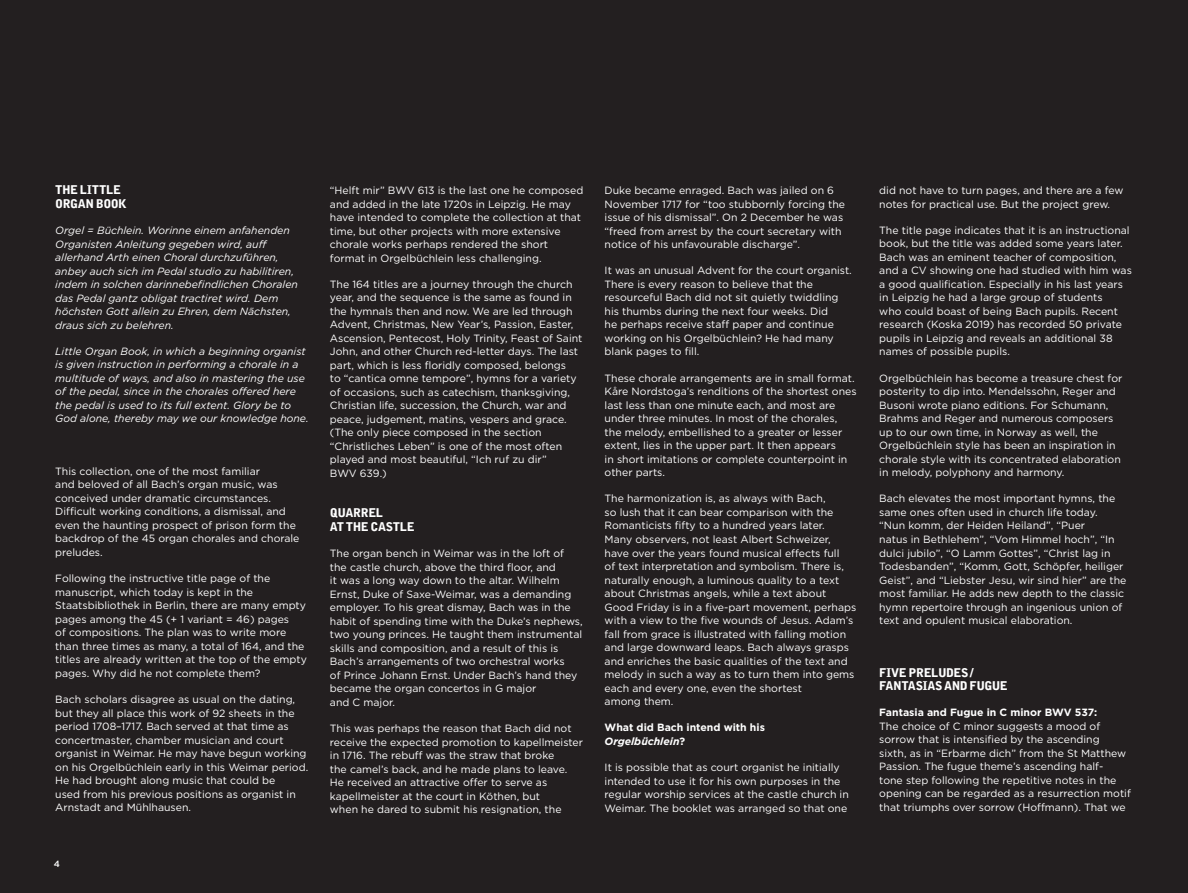
<style>
.page{position:relative;width:1188px;height:893px;background:#231f20}
.page>*{position:absolute;margin:0;border:0;box-sizing:border-box;transform-origin:0 0}
.t1{font:900 12px/13.5px "Bell Gothic";letter-spacing:-.035em;color:#fff}
.t2{font:10.5px/13.5px "Gotham";color:#fff}
.t3{font:italic 10.5px/13.5px "Gotham";color:#fff}
.t4{font:700 10.5px/13.5px "Gotham";color:#fff}
.t5{font:500 9px "Gotham";color:#fff}
.s1{font-style:italic}
.s2{font-weight:700}
</style>
<div class="page">
<p class="t1" style="left:55px;top:183px;width:73px">THE LITTLE<br>ORGAN BOOK</p>
<p class="t3" style="left:55px;top:223px;width:244px">Orgel = Büchlein. Worinne einem anfahenden Organisten Anleitung gegeben wird, auff allerhand Arth einen Choral durchzuführen, anbey auch sich im Pedal studio zu habilitiren, indem in solchen darinnebefindlichen Choralen das Pedal gantz obligat tractiret wird. Dem höchsten Gott allein zu Ehren, dem Nächsten, draus sich zu belehren.</p>
<p class="t3" style="left:55px;top:344px;width:255px">Little Organ Book, in which a beginning organist is given instruction in performing a chorale in a multitude of ways, and also in mastering the use of the pedal, since in the chorales offered here the pedal is used to its full extent. Glory be to God alone, thereby may we our knowledge hone.</p>
<p class="t2" style="left:55px;top:464px;width:246px">This collection, one of the most familiar<br>and beloved of all Bach’s organ music, was conceived under dramatic circumstances.<br>Difficult working conditions, a dismissal, and even the haunting prospect of prison form the backdrop of the 45 organ chorales and chorale preludes.</p>
<p class="t2" style="left:55px;top:571px;width:253px">Following the instructive title page of the manuscript, which today is kept in the Staatsbibliothek in Berlin, there are many empty pages among the 45 (+ 1 variant = 46) pages<br>of compositions. The plan was to write more than three times as many, a total of 164, and the titles are already written at the top of the empty pages. Why did he not complete them?</p>
<p class="t2" style="left:55px;top:692px;width:254px">Bach scholars disagree as usual on the dating, but they all place this work of 92 sheets in the period 1708–1717. Bach served at that time as concertmaster, chamber musician and court organist in Weimar. He may have begun working on his Orgelbüchlein early in this Weimar period.<br>He had brought along music that could be<br>used from his previous positions as organist in Arnstadt and Mühlhausen.</p>
<p class="t5" style="left:54px;top:858px;width:8px">4</p>
<p class="t2" style="left:330px;top:183px;width:255px">“Helft mir” BWV 613 is the last one he composed and added in the late 1720s in Leipzig. He may have intended to complete the collection at that time, but other projects with more extensive chorale works perhaps rendered the short format in Orgelbüchlein less challenging.</p>
<p class="t2" style="left:330px;top:277px;width:254px">The 164 titles are a journey through the church year, and the sequence is the same as found in the hymnals then and now. We are led through Advent, Christmas, New Year’s, Passion, Easter, Ascension, Pentecost, Holy Trinity, Feast of Saint John, and other Church red-letter days. The last part, which is less floridly composed, belongs<br>to “cantica omne tempore”, hymns for a variety of occasions, such as catechism, thanksgiving, Christian life, succession, the Church, war and peace, judgement, matins, vespers and grace. (The only piece composed in the section “Christliches Leben” is one of the most often played and most beautiful, “Ich ruf zu dir”<br>BWV 639.)</p>
<p class="t1" style="left:330px;top:506px;width:86px">QUARREL<br>AT THE CASTLE</p>
<p class="t2" style="left:330px;top:546px;width:254px">The organ bench in Weimar was in the loft of the castle church, above the third floor, and<br>it was a long way down to the altar. Wilhelm Ernst, Duke of Saxe-Weimar, was a demanding employer. To his great dismay, Bach was in the habit of spending time with the Duke’s nephews, two young princes. He taught them instrumental skills and composition, and a result of this is Bach’s arrangements of two orchestral works<br>of Prince Johann Ernst. Under Bach’s hand they became the organ concertos in G major<br>and C major.</p>
<p class="t2" style="left:330px;top:721px;width:255px">This was perhaps the reason that Bach did not receive the expected promotion to kapellmeister in 1716. The rebuff was the straw that broke<br>the camel’s back, and he made plans to leave.<br>He received an attractive offer to serve as kapellmeister at the court in Köthen, but<br>when he dared to submit his resignation, the</p>
<p class="t2" style="left:605px;top:183px;width:242px">Duke became enraged. Bach was jailed on 6<br>November 1717 for “too stubbornly forcing the issue of his dismissal”. On 2 December he was “freed from arrest by the court secretary with notice of his unfavourable discharge”.</p>
<p class="t2" style="left:605px;top:264px;width:249px">It was an unusual Advent for the court organist.<br>There is every reason to believe that the resourceful Bach did not sit quietly twiddling his thumbs during the next four weeks. Did<br>he perhaps receive staff paper and continue working on his Orgelbüchlein? He had many blank pages to fill.</p>
<p class="t2" style="left:605px;top:371px;width:254px">These chorale arrangements are in small format.<br>Kåre Nordstoga’s renditions of the shortest ones last less than one minute each, and most are under three minutes. In most of the chorales, the melody, embellished to a greater or lesser extent, lies in the upper part. It then appears<br>in short imitations or complete counterpoint in other parts.</p>
<p class="t2" style="left:605px;top:492px;width:253px">The harmonization is, as always with Bach,<br>so lush that it can bear comparison with the Romanticists fifty to a hundred years later.<br>Many observers, not least Albert Schweizer, have over the years found musical effects full<br>of text interpretation and symbolism. There is, naturally enough, a luminous quality to a text about Christmas angels, while a text about Good Friday is in a five-part movement, perhaps with a view to the five wounds of Jesus. Adam’s fall from grace is illustrated with falling motion and large downward leaps. Bach always grasps and enriches the basic qualities of the text and melody in such a way as to turn them into gems each and every one, even the shortest<br>among them.</p>
<p class="t4" style="left:605px;top:720px;width:162px">What did Bach intend with his<br><span class="s1">Orgelbüchlein</span>?</p>
<p class="t2" style="left:605px;top:760px;width:246px">It is possible that as court organist he initially intended to use it for his own purposes in the regular worship services at the castle church in Weimar. The booklet was arranged so that one</p>
<p class="t2" style="left:879px;top:183px;width:246px">did not have to turn pages, and there are a few notes for practical use. But the project grew.</p>
<p class="t2" style="left:879px;top:223px;width:254px">The title page indicates that it is an instructional book, but the title was added some years later.<br>Bach was an eminent teacher of composition, and a CV showing one had studied with him was a good qualification. Especially in his last years in Leipzig he had a large group of students<br>who could boast of being Bach pupils. Recent research (Koska 2019) has recorded 50 private pupils in Leipzig and reveals an additional 38 names of possible pupils.</p>
<p class="t2" style="left:879px;top:371px;width:245px">Orgelbüchlein has become a treasure chest for posterity to dip into. Mendelssohn, Reger and Busoni wrote piano editions. For Schumann, Brahms and Reger and numerous composers up to our own time, in Norway as well, the Orgelbüchlein style has been an inspiration in chorale style with its concentrated elaboration in melody, polyphony and harmony.</p>
<p class="t2" style="left:879px;top:492px;width:249px">Bach elevates the most important hymns, the same ones often used in church life today.<br>“Nun komm, der Heiden Heiland”, “Puer<br>natus in Bethlehem”, “Vom Himmel hoch”, “In dulci jubilo”, “O Lamm Gottes”, “Christ lag in Todesbanden”, “Komm, Gott, Schöpfer, heiliger Geist”, and “Liebster Jesu, wir sind hier” are the most familiar. He adds new depth to the classic hymn repertoire through an ingenious union of text and opulent musical elaboration.</p>
<p class="t1" style="left:879px;top:665px;width:130px">FIVE PRELUDES /<br>FANTASIAS AND FUGUE</p>
<p class="t2" style="left:879px;top:705px;width:253px"><span class="s2">Fantasia and Fugue in C minor BWV 537:<br></span>The choice of C minor suggests a mood of sorrow that is intensified by the ascending<br>sixth, as in “Erbarme dich” from the St Matthew Passion. The fugue theme’s ascending half-<br>tone step following the repetitive notes in the opening can be regarded as a resurrection motif that triumphs over sorrow (Hoffmann). That we</p>
</div>
